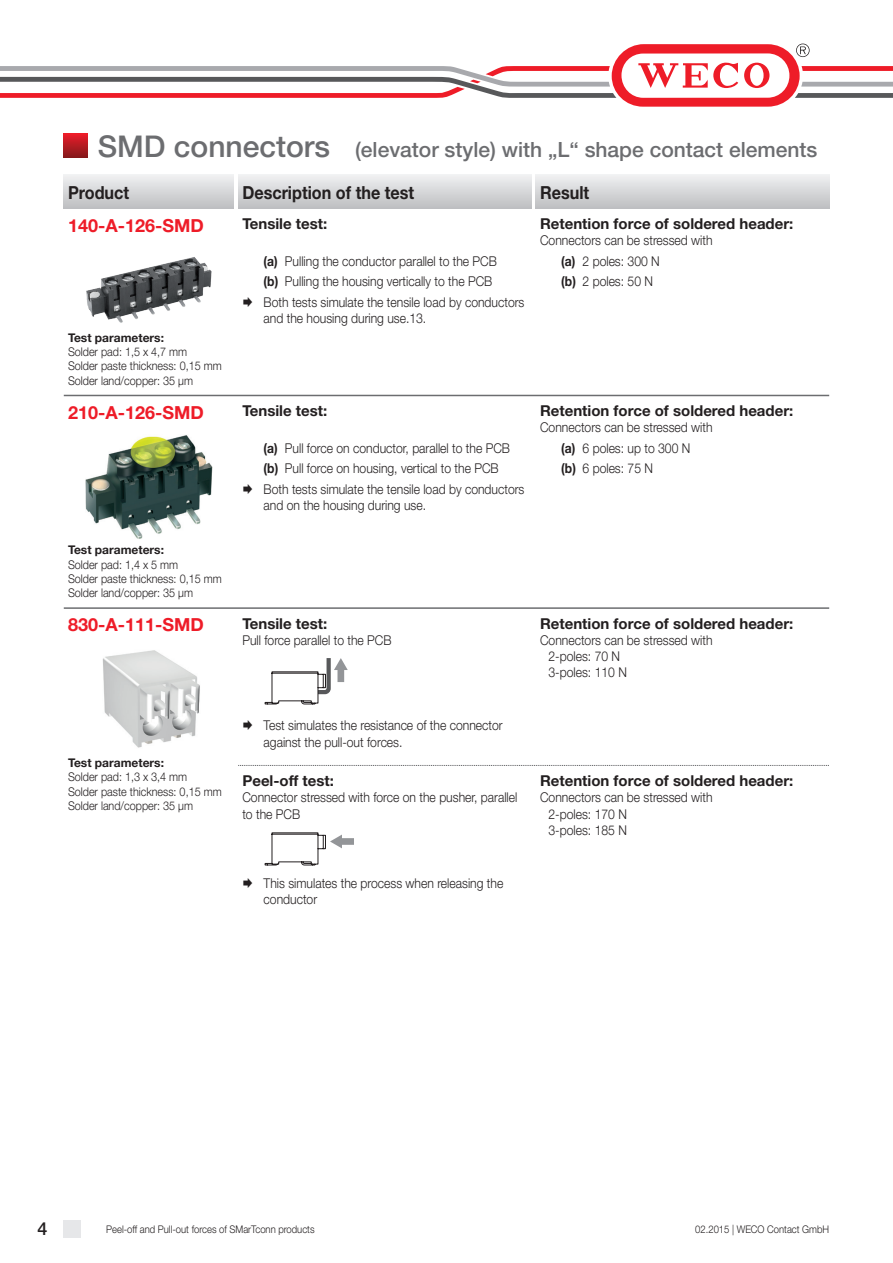
<style>
.page{position:relative;width:893px;height:1263px;background:#fff}
.page>*{position:absolute;margin:0;border:0;box-sizing:border-box;transform-origin:0 0}
._3_1____Kategorie{font:500 21px "Helvetica Neue LT";color:#6c6d70}
.P1_0____Produktname{font:700 18px "Helvetica Neue LT";color:#ee1c28}
._2_0_1____Überschrif{font:700 18px "Helvetica Neue LT";color:#231f20;scale:.9 1}
.t1{font:500 18px "Helvetica Neue LT";color:#231f20}
._2_0____Überschrifte{font:700 15px "Helvetica Neue LT";color:#231f20}
._2_1_5____Testbeschr{font:300 13.5px/16.2px "Helvetica Neue LT";color:#231f20;scale:.9 1}
._2_1_3a____Text__ein{font:300 13.5px "Helvetica Neue LT";color:#231f20;scale:.9 1}
._2_1_0____Beschreibu{font:300 13.5px/16.2px "Helvetica Neue LT";color:#231f20;scale:.9 1}
._2_2_1____Ergebnis{font:300 13.5px "Helvetica Neue LT";color:#231f20;scale:.9 1}
.P2_2____Prüfparamete{font:300 12px "Helvetica Neue LT";color:#231f20;scale:.9 1}
.P2_1____Prüfparamete{font:700 12px "Helvetica Neue LT";color:#231f20}
.t2{font:300 10.5px "Helvetica Neue LT";color:#231f20;scale:.9 1}
.s1{font-size:30px}
.s2{font-weight:700}
</style>
<div class="page">
<svg style="left:0;top:44px;width:893px;height:63px"></svg>
<svg style="left:64px;top:1220px;width:17px;height:17px"></svg>
<svg style="left:64px;top:134px;width:23px;height:23px"></svg>
<hr style="left:64px;top:607px;width:765px;height:2px;background:#6c6d70">
<img style="left:102px;top:650px;width:98px;height:98px">
<svg style="left:265px;top:658px;width:83px;height:47px"></svg>
<svg style="left:238px;top:765px;width:591px;height:1px"></svg>
<img style="left:86px;top:257px;width:126px;height:66px">
<hr style="left:64px;top:395px;width:765px;height:1px;background:#6c6d70">
<img style="left:85px;top:435px;width:128px;height:104px">
<div style="left:64px;top:174px;width:170px;height:34px;background:linear-gradient(to bottom,#f1f2f3,#c0c1c3)"></div>
<div style="left:238px;top:174px;width:293px;height:34px;background:linear-gradient(to bottom,#f1f2f3,#c0c1c3)"></div>
<div style="left:536px;top:174px;width:293px;height:34px;background:linear-gradient(to bottom,#f1f2f3,#c0c1c3)"></div>
<svg style="left:265px;top:832px;width:89px;height:33px"></svg>
<p class="_3_1____Kategorie" style="left:98px;top:137px;width:721px"><span class="s1">SMD connectors</span> (elevator style) with „L“ shape contact elements</p>
<p class="_2_0_1____Überschrif" style="left:68px;top:181px;width:70px">Product</p>
<p class="_2_0_1____Überschrif" style="left:242px;top:181px;width:192px">Description of the test</p>
<p class="_2_0_1____Überschrif" style="left:540px;top:181px;width:56px">Result</p>
<p class="P1_0____Produktname" style="left:68px;top:214px;width:137px">140-A-126-SMD</p>
<p class="_2_0____Überschrifte" style="left:540px;top:214px;width:255px">Retention force of soldered header:</p>
<p class="_2_1_0____Beschreibu" style="left:540px;top:232px;width:193px">Connectors can be stressed with</p>
<p class="_2_1_3a____Text__ein" style="left:561px;top:253px;width:111px"><span class="s2">(a)</span> 2 poles: 300 N</p>
<p class="_2_1_3a____Text__ein" style="left:561px;top:273px;width:103px"><span class="s2">(b)</span> 2 poles: 50 N</p>
<p class="_2_0____Überschrifte" style="left:242px;top:214px;width:86px">Tensile test:</p>
<p class="_2_1_3a____Text__ein" style="left:264px;top:253px;width:261px"><span class="s2">(a)</span> Pulling the conductor parallel to the PCB</p>
<p class="_2_1_3a____Text__ein" style="left:264px;top:273px;width:256px"><span class="s2">(b)</span> Pulling the housing vertically to the PCB</p>
<p class="_2_1_5____Testbeschr" style="left:264px;top:293px;width:291px">Both tests simulate the tensile load by conductors and the housing during use.13.</p>
<p class="P2_1____Prüfparamete" style="left:68px;top:330px;width:97px">Test parameters:</p>
<p class="P2_2____Prüfparamete" style="left:68px;top:344px;width:134px">Solder pad: 1,5 x 4,7 mm</p>
<p class="P2_2____Prüfparamete" style="left:68px;top:359px;width:172px">Solder paste thickness: 0,15 mm</p>
<p class="P2_2____Prüfparamete" style="left:68px;top:373px;width:140px">Solder land/copper: 35 µm</p>
<p class="P1_0____Produktname" style="left:68px;top:401px;width:137px">210-A-126-SMD</p>
<p class="_2_0____Überschrifte" style="left:540px;top:402px;width:255px">Retention force of soldered header:</p>
<p class="_2_1_0____Beschreibu" style="left:540px;top:419px;width:193px">Connectors can be stressed with</p>
<p class="_2_1_3a____Text__ein" style="left:561px;top:440px;width:145px"><span class="s2">(a)</span> 6 poles: up to 300 N</p>
<p class="_2_1_3a____Text__ein" style="left:561px;top:460px;width:103px"><span class="s2">(b)</span> 6 poles: 75 N</p>
<p class="_2_0____Überschrifte" style="left:242px;top:402px;width:86px">Tensile test:</p>
<p class="_2_1_3a____Text__ein" style="left:264px;top:440px;width:275px"><span class="s2">(a)</span> Pull force on conductor, parallel to the PCB</p>
<p class="_2_1_3a____Text__ein" style="left:264px;top:460px;width:263px"><span class="s2">(b)</span> Pull force on housing, vertical to the PCB</p>
<p class="_2_1_5____Testbeschr" style="left:264px;top:481px;width:291px">Both tests simulate the tensile load by conductors and on the housing during use.</p>
<p class="P2_1____Prüfparamete" style="left:68px;top:542px;width:97px">Test parameters:</p>
<p class="P2_2____Prüfparamete" style="left:68px;top:557px;width:124px">Solder pad: 1,4 x 5 mm</p>
<p class="P2_2____Prüfparamete" style="left:68px;top:571px;width:172px">Solder paste thickness: 0,15 mm</p>
<p class="P2_2____Prüfparamete" style="left:68px;top:586px;width:140px">Solder land/copper: 35 µm</p>
<p class="P1_0____Produktname" style="left:68px;top:614px;width:137px">830-A-111-SMD</p>
<p class="_2_0____Überschrifte" style="left:242px;top:614px;width:86px">Tensile test:</p>
<p class="_2_1_0____Beschreibu" style="left:242px;top:632px;width:167px">Pull force parallel to the PCB</p>
<p class="P2_1____Prüfparamete" style="left:68px;top:755px;width:97px">Test parameters:</p>
<p class="P2_2____Prüfparamete" style="left:68px;top:769px;width:134px">Solder pad: 1,3 x 3,4 mm</p>
<p class="P2_2____Prüfparamete" style="left:68px;top:784px;width:172px">Solder paste thickness: 0,15 mm</p>
<p class="P2_2____Prüfparamete" style="left:68px;top:798px;width:140px">Solder land/copper: 35 µm</p>
<p class="_2_1_5____Testbeschr" style="left:264px;top:717px;width:267px">Test simulates the resistance of the connector against the pull-out forces.</p>
<p class="_2_0____Überschrifte" style="left:242px;top:771px;width:93px">Peel-off test:</p>
<p class="_2_1_0____Beschreibu" style="left:242px;top:789px;width:307px">Connector stressed with force on the pusher, parallel to the PCB</p>
<p class="_2_1_5____Testbeschr" style="left:264px;top:874px;width:268px">This simulates the process when releasing the conductor</p>
<p class="_2_0____Überschrifte" style="left:540px;top:614px;width:255px">Retention force of soldered header:</p>
<p class="_2_1_0____Beschreibu" style="left:540px;top:632px;width:193px">Connectors can be stressed with</p>
<p class="_2_2_1____Ergebnis" style="left:549px;top:648px;width:81px">2-poles: 70 N</p>
<p class="_2_2_1____Ergebnis" style="left:549px;top:664px;width:89px">3-poles: 110 N</p>
<p class="_2_0____Überschrifte" style="left:540px;top:771px;width:255px">Retention force of soldered header:</p>
<p class="_2_1_0____Beschreibu" style="left:540px;top:789px;width:193px">Connectors can be stressed with</p>
<p class="_2_2_1____Ergebnis" style="left:549px;top:805px;width:89px">2-poles: 170 N</p>
<p class="_2_2_1____Ergebnis" style="left:549px;top:822px;width:89px">3-poles: 185 N</p>
<h2 class="t1" style="left:38px;top:1218px;width:12px">4</h2>
<p class="t2" style="left:106px;top:1223px;width:233px">Peel-off and Pull-out forces of SMarTconn products</p>
<p class="t2" style="left:695px;top:1223px;width:150px">02.2015 | WECO Contact GmbH</p>
</div>
